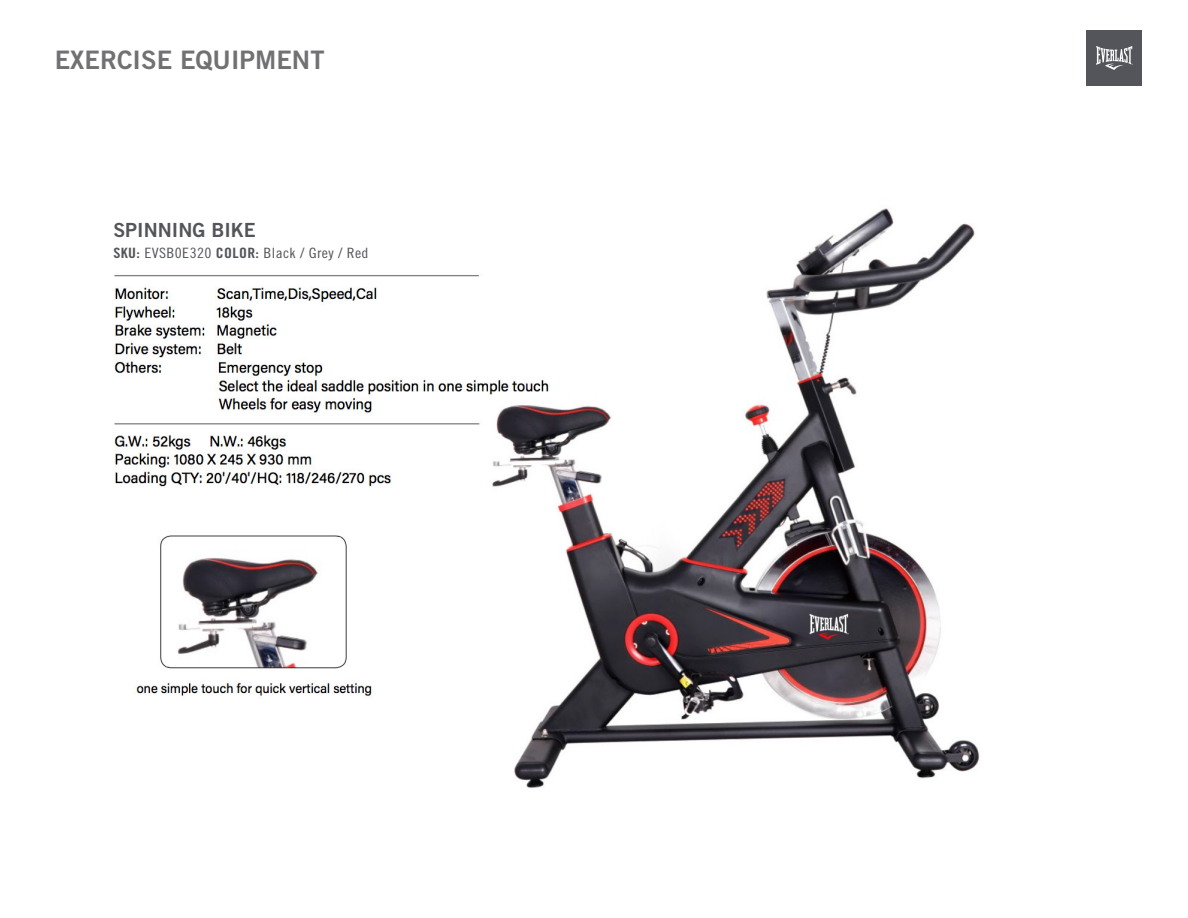
<style>
.page{position:relative;width:1188px;height:918px;background:#fff}
.page>*{position:absolute;margin:0;border:0;box-sizing:border-box;transform-origin:0 0}
.t1{font:25.5px "Trade Gothic LT Std Bd 2";color:#717073}
.t2{font:19.5px "Trade Gothic LT Std Bd 2";color:#54555a}
.t3{font:14.25px "Trade Gothic LT Std Cn 18";letter-spacing:.025em;color:#54555a;scale:1.11 1}
.s1{font-family:"Trade Gothic Bold Cond Twenty"}
</style>
<div class="page">
<div style="left:1087px;top:30px;width:55px;height:56px;background:#54555a"></div>
<svg style="left:1096px;top:46px;width:37px;height:24px"></svg>
<img style="left:114px;top:208px;width:866px;height:581px">
<h1 class="t1" style="left:55px;top:45px;width:271px">EXERCISE EQUIPMENT</h1>
<h2 class="t2" style="left:113px;top:218px;width:144px">SPINNING BIKE</h2>
<p class="t3" style="left:113px;top:244px;width:231px"><span class="s1">SKU:</span> EVSB0E320 <span class="s1">COLOR:</span> Black / Grey / Red</p>
</div>
